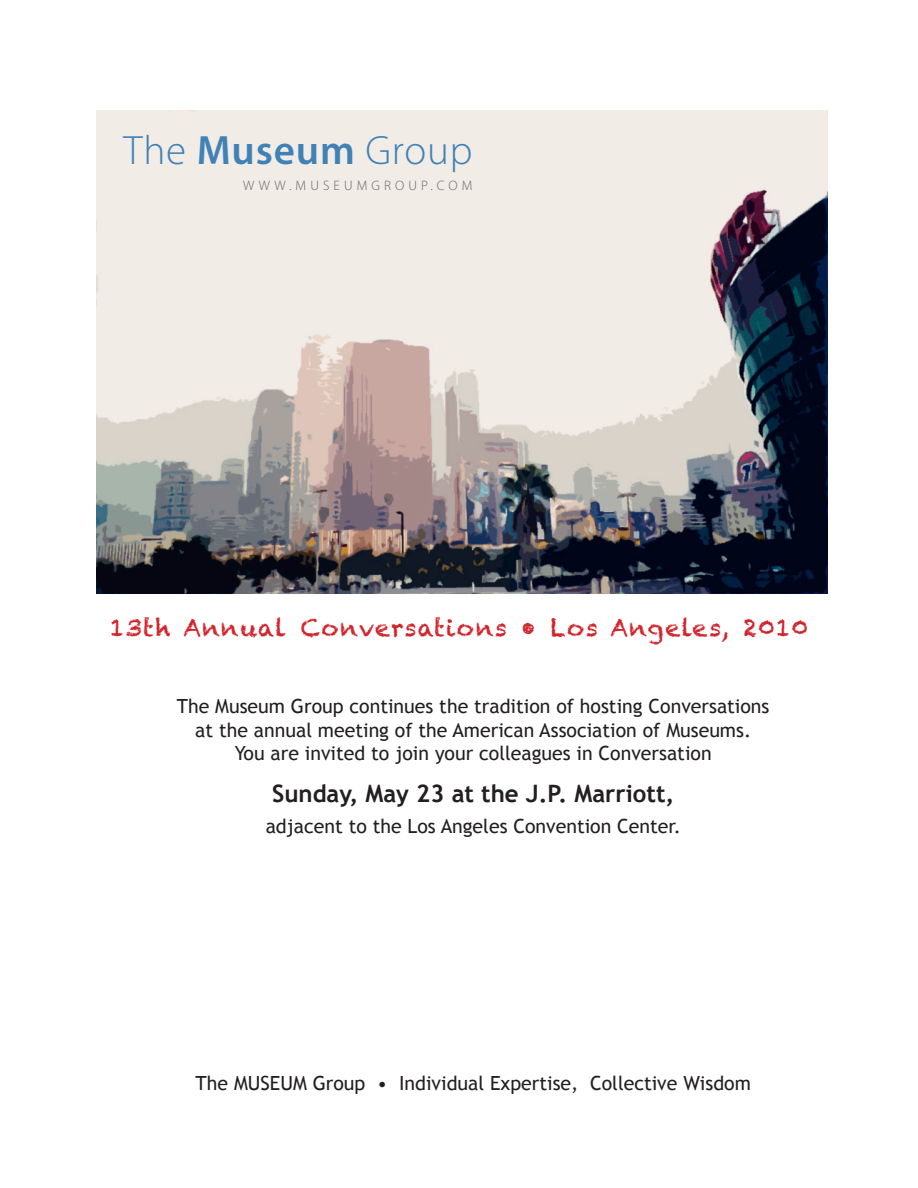
<style>
.page{position:relative;width:918px;height:1188px;background:#fff}
.page>*{position:absolute;margin:0;border:0;box-sizing:border-box;transform-origin:0 0}
.t1{font:300 41.1px "Myriad Pro";letter-spacing:.02em;color:#4082b6}
.t2{font:24px "Chalkduster";letter-spacing:.05em;color:#d1232a}
.t3{font:700 24px "Trebuchet MS";color:#231f20}
.t4{font:19.5px/23.4px "Trebuchet MS";color:#231f20;text-align:center}
.t5{font:300 13.65px "Myriad Pro";letter-spacing:.3em;color:#636366}
.s1{font-weight:600}
</style>
<div class="page">
<img style="left:96px;top:111px;width:731px;height:483px">
<h1 class="t1" style="left:124px;top:126px;width:350px">The <span class="s1">Museum</span> Group</h1>
<p class="t5" style="left:243px;top:177px;width:231px">WWW.MUSEUMGROUP.COM</p>
<p class="t2" style="left:110px;top:613px;width:700px">13th Annual Conversations • Los Angeles, 2010</p>
<p class="t4" style="left:177px;top:695px;width:594px">The Museum Group continues the tradition of hosting Conversations at the annual meeting of the American Association of Museums.<br>You are invited to join your colleagues in Conversation</p>
<p class="t3" style="left:272px;top:779px;width:404px">Sunday, May 23 at the J.P. Marriott,</p>
<p class="t4" style="left:266px;top:814px;width:417px">adjacent to the Los Angeles Convention Center.</p>
<p class="t4" style="left:196px;top:1072px;width:557px">The MUSEUM Group • Individual Expertise, Collective Wisdom</p>
</div>
